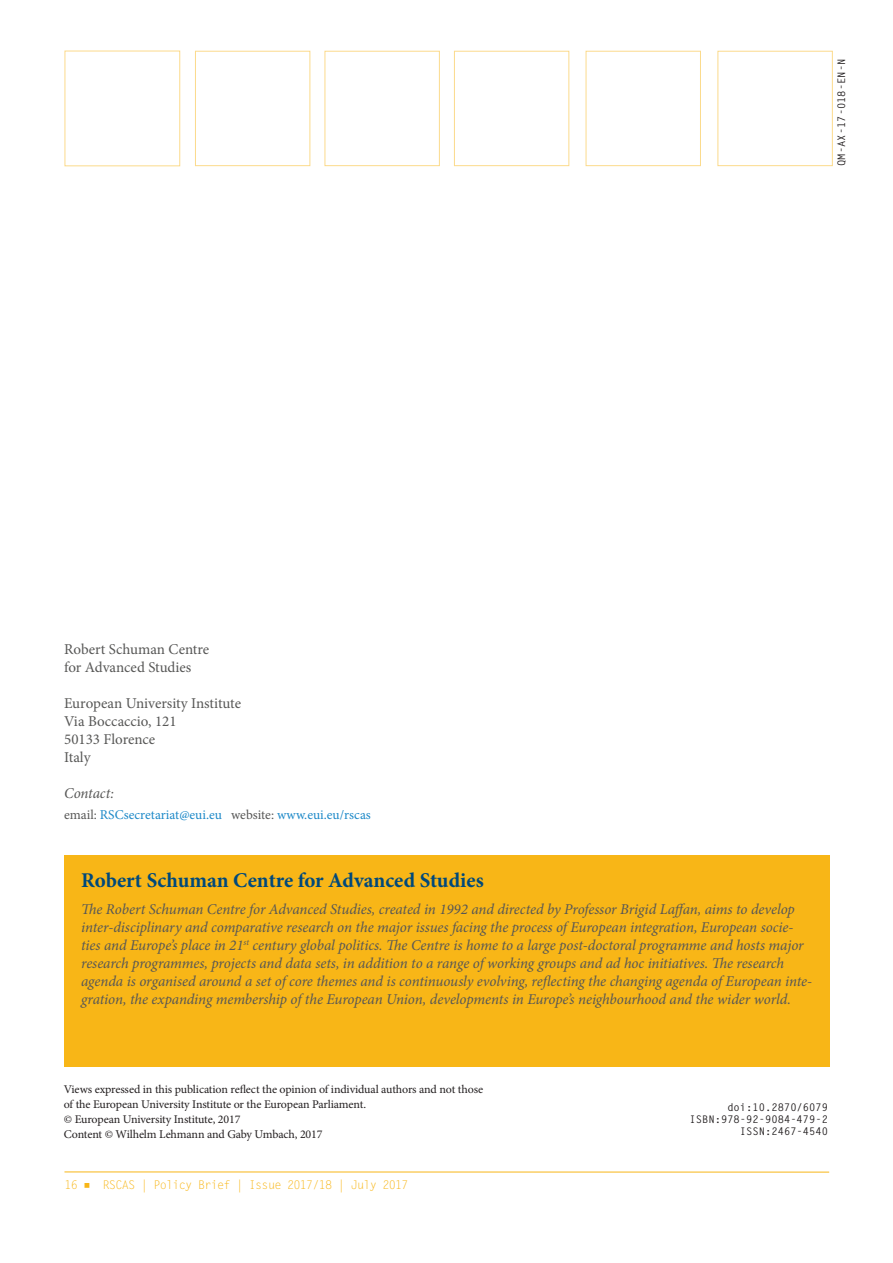
<style>
.page{position:relative;width:893px;height:1263px;background:#fff}
.page>*{position:absolute;margin:0;border:0;box-sizing:border-box;transform-origin:0 0}
.t1{font:700 21px "Minion Pro";color:#00497b}
.t2{font:italic 15px/18px "Minion Pro";letter-spacing:-.01em;color:#575756}
.contact_details{font:15px/18px "Minion Pro";color:#575756}
.t3{font:13.5px "Minion Pro";color:#1d89c8}
.t4{font:12px "Letter Gothic Std";letter-spacing:-.07em;color:#f8b617}
.t5{font:11.85px "Minion Pro";letter-spacing:-.015em;color:#231f20}
.t6{font:11.7px/15px "Minion Pro";letter-spacing:-.015em;color:#231f20}
.t7{font:700 10.5px/12px "Letter Gothic Std";color:#231f20;text-align:right}
.s1{color:#575756}
.s2{font-size:11.7px}
</style>
<div class="page">
<hr style="left:64px;top:1172px;width:765px;height:1px;background:#f8b617">
<div style="left:64px;top:855px;width:765px;height:212px;background:#f8b617"></div>
<p class="t7" style="left:835px;top:166px;width:109px;rotate:-90deg">QM-AX-17-018-EN-N</p>
<p class="contact_details" style="left:64px;top:641px;width:147px">Robert Schuman Centre for Advanced Studies</p>
<p class="contact_details" style="left:64px;top:695px;width:178px">European University Institute</p>
<p class="contact_details" style="left:64px;top:713px;width:114px">Via Boccaccio, 121</p>
<p class="contact_details" style="left:64px;top:731px;width:93px">50133 Florence</p>
<p class="contact_details" style="left:64px;top:749px;width:28px">Italy</p>
<p class="t2" style="left:64px;top:785px;width:51px">Contact:</p>
<p class="t3" style="left:64px;top:806px;width:308px"><span class="s1">email:</span> RSCsecretariat@eui.eu <span class="s1">website:</span> www.eui.eu/rscas</p>
<h1 class="t1" style="left:81px;top:866px;width:404px">Robert Schuman Centre for Advanced Studies</h1>
<p class="t2" style="left:81px;top:900px;width:732px">The Robert Schuman Centre for Advanced Studies, created in 1992 and directed by Professor Brigid Laffan, aims to develop inter-disciplinary and comparative research on the major issues facing the process of European integration, European socie&shy;ties and Europe’s place in 21<sup>st</sup> century global politics. The Centre is home to a large post-doctoral programme and hosts major research programmes, projects and data sets, in addition to a range of working groups and ad hoc initiatives. The research agenda is organised around a set of core themes and is continuously evolving, reflecting the changing agenda of European inte&shy;gration, the expanding membership of the European Union, developments in Europe’s neighbourhood and the wider world.</p>
<p class="t6" style="left:64px;top:1082px;width:421px">Views expressed in this publication reflect the opinion of individual authors and not those of the European University Institute or the European Parliament.<br>© European University Institute, 2017</p>
<p class="t5" style="left:64px;top:1126px;width:260px">Content <span class="s2">©</span> Wilhelm Lehmann and Gaby Umbach, 2017</p>
<p class="t4" style="left:64px;top:1178px;width:346px">16 ■ RSCAS | Policy Brief | Issue 2017/18 | July 2017</p>
<p class="t7" style="left:689px;top:1101px;width:140px">doi:10.2870/6079<br>ISBN:978-92-9084-479-2<br>ISSN:2467-4540</p>
</div>
